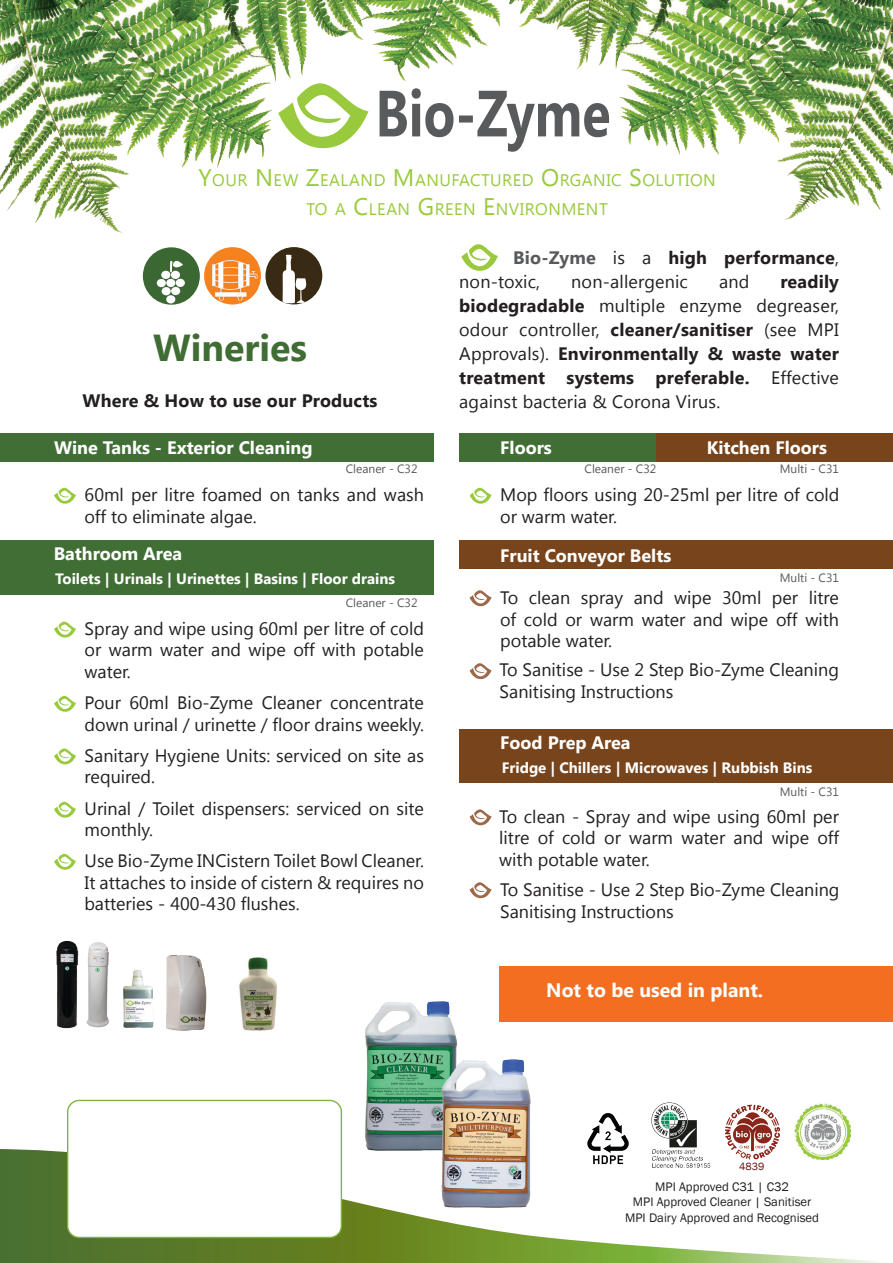
<style>
.page{position:relative;width:893px;height:1263px;background:#fff}
.page>*{position:absolute;margin:0;border:0;box-sizing:border-box;transform-origin:0 0}
.t1{font:700 37.5px "Khmer UI";color:#406d34}
.t2{font:700 19.5px "Khmer UI";color:#fff}
.t3{font:18px/21.6px "Khmer UI";color:#231f20}
.t4{font:700 18px "Khmer UI";color:#fff}
.t5{font:700 18px/24px "Khmer UI";letter-spacing:.01em;color:#231f20}
.t6{font:16.8px/28.8px "Khmer UI";letter-spacing:.03em;color:#99ca3e;text-align:center}
.t7{font:700 15px "Khmer UI";color:#fff}
.t8{font:12.75px/15.3px "Franklin Gothic";color:#231f20;text-align:center}
.t9{font:12px "Khmer UI";color:#58595b}
.t10{font:10.8px "Franklin Gothic";color:#6a0f11}
.s1{font-size:24px}
.s2{color:#58595b}
.s3{font-weight:400}
.s4{font-weight:700}
</style>
<div class="page">
<img style="left:0;top:0;width:893px;height:233px">
<svg style="left:278px;top:83px;width:90px;height:65px"></svg>
<svg style="left:380px;top:88px;width:229px;height:64px"></svg>
<svg style="left:0;top:1147px;width:878px;height:116px"></svg>
<img style="left:724px;top:1104px;width:55px;height:55px">
<img style="left:583px;top:1113px;width:51px;height:52px">
<img style="left:650px;top:1102px;width:62px;height:68px">
<img style="left:801px;top:1104px;width:43px;height:56px">
<img style="left:795px;top:1110px;width:7px;height:43px">
<img style="left:844px;top:1115px;width:7px;height:38px">
<div style="left:68px;top:1100px;width:273px;height:137px;background:#fff;border-radius:12px"></div>
<div style="left:67px;top:1100px;width:275px;height:138px;border:1px solid #80b241;border-radius:12px"></div>
<svg style="left:461px;top:244px;width:37px;height:27px"></svg>
<div style="left:459px;top:729px;width:434px;height:53px;background:#78441b"></div>
<div style="left:143px;top:247px;width:57px;height:58px;background:#3b6832;border-radius:50%"></div>
<div style="left:161px;top:271px;width:9px;height:8px;background:#fff;border-radius:50%"></div>
<div style="left:171px;top:271px;width:9px;height:8px;background:#fff;border-radius:50%"></div>
<div style="left:157px;top:279px;width:9px;height:8px;background:#fff;border-radius:50%"></div>
<div style="left:166px;top:279px;width:9px;height:8px;background:#fff;border-radius:50%"></div>
<div style="left:176px;top:279px;width:9px;height:8px;background:#fff;border-radius:50%"></div>
<div style="left:162px;top:287px;width:9px;height:8px;background:#fff;border-radius:50%"></div>
<div style="left:171px;top:287px;width:9px;height:8px;background:#fff;border-radius:50%"></div>
<div style="left:166px;top:295px;width:9px;height:8px;background:#fff;border-radius:50%"></div>
<svg style="left:170px;top:260px;width:13px;height:13px"></svg>
<div style="left:204px;top:247px;width:57px;height:57px;background:#f5821f;border-radius:50%"></div>
<img style="left:212px;top:260px;width:46px;height:40px">
<div style="left:265px;top:247px;width:57px;height:57px;background:#382a13;border-radius:50%"></div>
<svg style="left:283px;top:254px;width:24px;height:49px"></svg>
<svg style="left:470px;top:590px;width:22px;height:16px"></svg>
<svg style="left:470px;top:809px;width:22px;height:17px"></svg>
<svg style="left:470px;top:663px;width:22px;height:16px"></svg>
<svg style="left:470px;top:882px;width:22px;height:16px"></svg>
<img style="left:354px;top:1001px;width:103px;height:153px">
<img style="left:434px;top:1055px;width:101px;height:156px">
<div style="left:0;top:434px;width:434px;height:28px;background:#416e35"></div>
<div style="left:459px;top:434px;width:197px;height:28px;background:#416e35"></div>
<svg style="left:54px;top:488px;width:22px;height:16px"></svg>
<svg style="left:470px;top:488px;width:22px;height:16px"></svg>
<div style="left:0;top:541px;width:434px;height:54px;background:#416e35"></div>
<svg style="left:54px;top:622px;width:22px;height:16px"></svg>
<svg style="left:54px;top:696px;width:22px;height:16px"></svg>
<svg style="left:54px;top:748px;width:22px;height:17px"></svg>
<svg style="left:54px;top:854px;width:22px;height:16px"></svg>
<svg style="left:54px;top:802px;width:22px;height:16px"></svg>
<img style="left:123px;top:970px;width:31px;height:58px">
<img style="left:166px;top:955px;width:41px;height:76px">
<img style="left:56px;top:941px;width:22px;height:88px">
<img style="left:86px;top:942px;width:23px;height:86px">
<img style="left:239px;top:958px;width:39px;height:73px">
<div style="left:656px;top:434px;width:237px;height:28px;background:#78441b"></div>
<div style="left:459px;top:541px;width:434px;height:28px;background:#78441b"></div>
<div style="left:500px;top:966px;width:393px;height:56px;background:#f36e21"></div>
<p class="t6" style="left:198px;top:166px;width:516px"><span class="s1">Y</span>OUR <span class="s1">N</span>EW <span class="s1">Z</span>EALAN D <span class="s1">M</span>AN UFACTURED <span class="s1">O</span>RGANIC <span class="s1">S</span>OLUTION<br>TO A <span class="s1">C</span>LEAN <span class="s1">G</span> REEN <span class="s1">E</span>NVIRONM ENT</p>
<p class="t5" style="left:459px;top:246px;width:381px;text-indent:54px"><span class="s2">Bio-Zyme</span> <span class="s3">is a</span> high performance<span class="s3">, non-toxic,</span></p>
<p class="t3" style="left:459px;top:270px;width:381px;line-height:24px;text-align:justify;text-indent:321px"><span class="s4">readily biodegradable</span> multiple enzyme degreaser, odour controller, <span class="s4">cleaner/sanitiser</span> (see MPI Approvals). <span class="s4">Environmentally &amp; waste water treatment systems preferable.</span> Effective against bacteria &amp; Corona Virus.</p>
<p class="t3" style="left:571px;top:271px;width:118px">non-allergenic</p>
<p class="t3" style="left:719px;top:271px;width:32px">and</p>
<p class="t1" style="left:153px;top:326px;width:155px">Wineries</p>
<p class="t5" style="left:83px;top:388px;width:296px">Where &amp; How to use our Products</p>
<p class="t4" style="left:54px;top:437px;width:260px">Wine Tanks - Exterior Cleaning</p>
<p class="t4" style="left:500px;top:437px;width:53px">Floors</p>
<p class="t3" style="left:85px;top:484px;width:341px">60ml per litre foamed on tanks and wash off to eliminate algae.</p>
<p class="t3" style="left:500px;top:484px;width:341px">Mop floors using 20-25ml per litre of cold or warm water.</p>
<p class="t4" style="left:707px;top:437px;width:122px">Kitchen Floors</p>
<p class="t9" style="left:346px;top:462px;width:73px">Cleaner - C32</p>
<p class="t9" style="left:585px;top:462px;width:73px">Cleaner - C32</p>
<p class="t9" style="left:780px;top:462px;width:61px">Multi - C31</p>
<p class="t4" style="left:54px;top:544px;width:130px">Bathroom Area</p>
<p class="t7" style="left:55px;top:570px;width:341px">Toilets | Urinals | Urinettes | Basins | Floor drains</p>
<p class="t9" style="left:346px;top:596px;width:73px">Cleaner - C32</p>
<p class="t3" style="left:85px;top:618px;width:341px;text-align:justify">Spray and wipe using 60ml per litre of cold or warm water and wipe off with potable water.</p>
<p class="t3" style="left:85px;top:692px;width:341px">Pour 60ml Bio-Zyme Cleaner concentrate down urinal / urinette / floor drains weekly.</p>
<p class="t3" style="left:85px;top:744px;width:341px">Sanitary Hygiene Units: serviced on site as required.</p>
<p class="t3" style="left:85px;top:798px;width:341px">Urinal / Toilet dispensers: serviced on site monthly.</p>
<p class="t3" style="left:85px;top:850px;width:341px;text-align:justify">Use Bio-Zyme INCistern Toilet Bowl Cleaner.<br>It attaches to inside of cistern &amp; requires no batteries - 400-430 flushes.</p>
<p class="t4" style="left:500px;top:545px;width:173px">Fruit Conveyor Belts</p>
<p class="t9" style="left:780px;top:571px;width:61px">Multi - C31</p>
<p class="t3" style="left:500px;top:587px;width:340px;text-align:justify">To clean spray and wipe 30ml per litre of cold or warm water and wipe off with potable water.</p>
<p class="t3" style="left:500px;top:659px;width:341px">To Sanitise - Use 2 Step Bio-Zyme Cleaning<br>Sanitising Instructions</p>
<p class="t4" style="left:500px;top:732px;width:132px">Food Prep Area</p>
<p class="t7" style="left:502px;top:759px;width:312px">Fridge | Chillers | Microwaves | Rubbish Bins</p>
<p class="t9" style="left:780px;top:785px;width:61px">Multi - C31</p>
<p class="t3" style="left:499px;top:806px;width:341px;text-align:justify">To clean - Spray and wipe using 60ml per litre of cold or warm water and wipe off with potable water.</p>
<p class="t3" style="left:500px;top:879px;width:341px">To Sanitise - Use 2 Step Bio-Zyme Cleaning<br>Sanitising Instructions</p>
<p class="t2" style="left:546px;top:979px;width:218px">Not to be used in plant.</p>
<p class="t10" style="left:739px;top:1160px;width:27px">4839</p>
<p class="t8" style="left:625px;top:1179px;width:195px">MPI Approved C31 | C32<br>MPI Approved Cleaner | Sanitiser<br>MPI Dairy Approved and Recognised</p>
</div>
